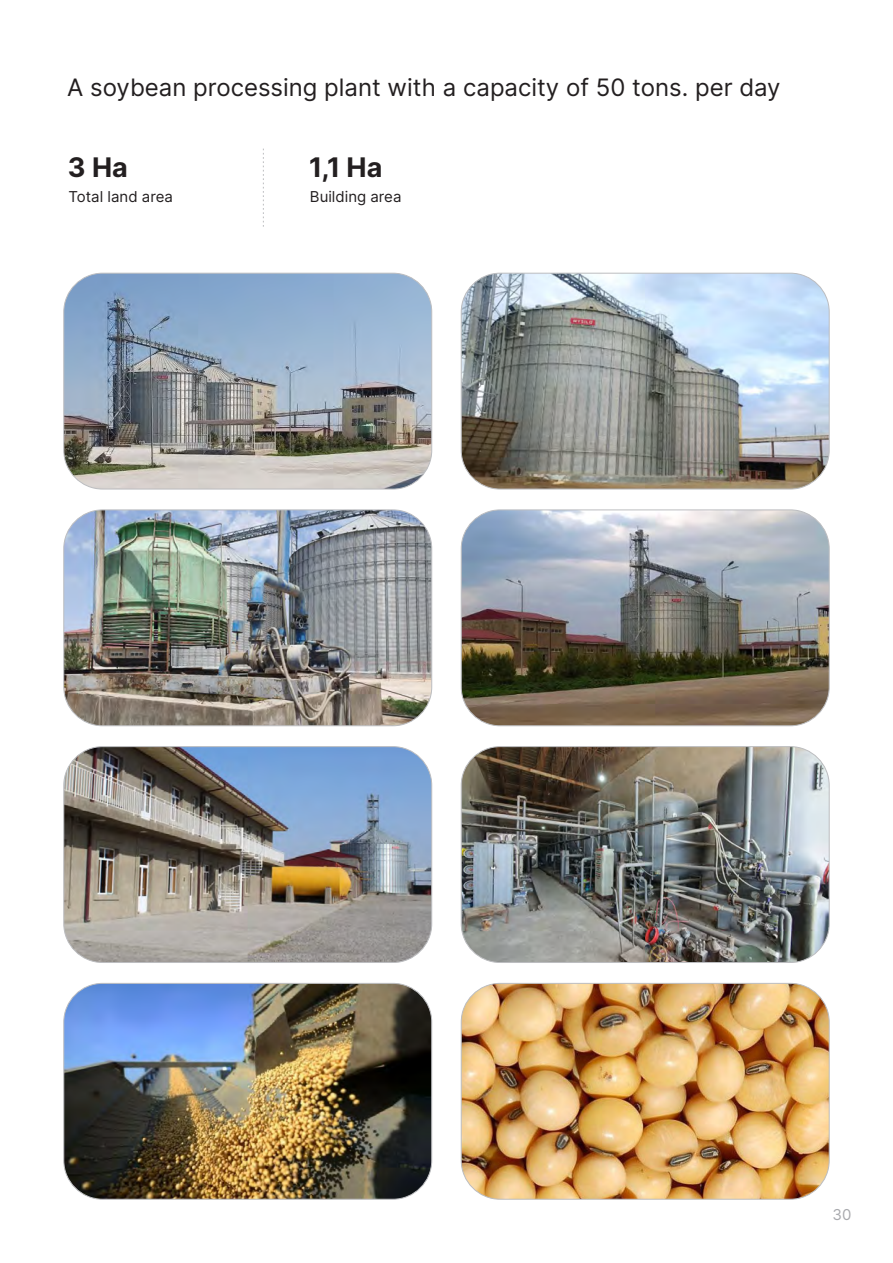
<style>
.page{position:relative;width:893px;height:1263px;background:#fff}
.page>*{position:absolute;margin:0;border:0;box-sizing:border-box;transform-origin:0 0}
.t1{font:700 27px "Inter";color:#231f20}
.t2{font:24px "Inter";color:#231f20}
.t3{font:15px "Inter";color:#231f20}
.t4{font:15px "Inter";color:#a8a9ad}
</style>
<div class="page">
<svg style="left:263px;top:149px;width:1px;height:78px"></svg>
<img style="left:64px;top:273px;width:368px;height:216px;border-radius:39px">
<div style="left:63px;top:273px;width:369px;height:216px;border:1px solid #bcbdc0;border-radius:39px"></div>
<img style="left:64px;top:747px;width:368px;height:215px;border-radius:39px">
<div style="left:63px;top:746px;width:369px;height:217px;border:1px solid #bcbdc0;border-radius:39px"></div>
<img style="left:461px;top:510px;width:368px;height:216px;border-radius:39px">
<div style="left:461px;top:509px;width:369px;height:217px;border:1px solid #bcbdc0;border-radius:39px"></div>
<img style="left:461px;top:273px;width:368px;height:216px;border-radius:39px">
<div style="left:461px;top:273px;width:369px;height:216px;border:1px solid #bcbdc0;border-radius:39px"></div>
<img style="left:64px;top:510px;width:368px;height:216px;border-radius:39px">
<div style="left:63px;top:509px;width:369px;height:217px;border:1px solid #bcbdc0;border-radius:39px"></div>
<img style="left:461px;top:747px;width:368px;height:215px;border-radius:39px">
<div style="left:461px;top:746px;width:369px;height:217px;border:1px solid #bcbdc0;border-radius:39px"></div>
<img style="left:461px;top:983px;width:368px;height:216px;border-radius:39px">
<div style="left:461px;top:983px;width:369px;height:217px;border:1px solid #bcbdc0;border-radius:39px"></div>
<img style="left:64px;top:983px;width:368px;height:216px;border-radius:39px">
<div style="left:63px;top:983px;width:369px;height:217px;border:1px solid #bcbdc0;border-radius:39px"></div>
<p class="t2" style="left:67px;top:72px;width:715px">A soybean processing plant with a capacity of 50 tons. per day</p>
<p class="t1" style="left:68px;top:151px;width:61px">3 Hа</p>
<p class="t3" style="left:68px;top:187px;width:106px">Total land area</p>
<p class="t1" style="left:309px;top:151px;width:75px">1,1 Hа</p>
<p class="t3" style="left:310px;top:187px;width:93px">Building area</p>
<p class="t4" style="left:833px;top:1206px;width:20px">30</p>
</div>
